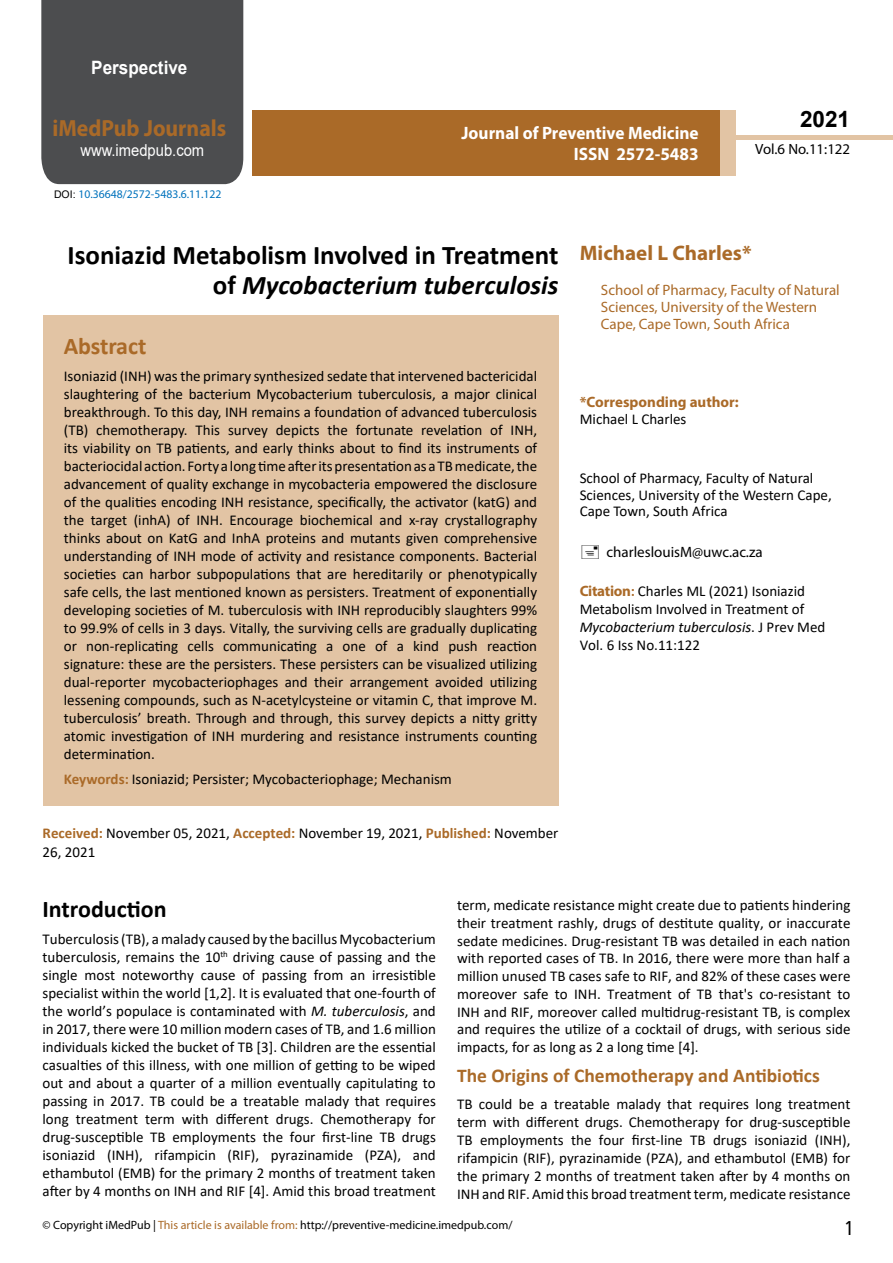
<style>
.page{position:relative;width:893px;height:1263px;background:#fff}
.page>*{position:absolute;margin:0;border:0;box-sizing:border-box;transform-origin:0 0}
.t1{font:700 27px/29.7px "Calibri";color:#000;text-align:right}
.t2{font:25.5px "Tunga";color:#000}
.t3{font:700 24px "Calibri";color:#000}
.t4{font:700 24px "Calibri";letter-spacing:-.005em;color:#aa6a28}
.t5{font:700 23.4px "Myriad Pro";color:#aa6a28;scale:.93 1}
.t6{font:700 22.5px "Arial";color:#000}
.t7{font:700 21px "Myriad Pro";color:#aa6a28}
.t8{font:700 19.5px "Calibri";color:#aa6a28}
.t9{font:700 18.45px "Arial";color:#fff;scale:.93 1}
.t10{font:700 18px/21.6px "Myriad Pro";color:#fff;text-align:right;scale:.96 1}
.t11{font:16.5px "Arial";color:#fff;scale:.89 1}
.t12{font:15px/18px "Calibri";color:#000;text-align:justify}
.t13{font:15px/17.4px "Myriad Pro";color:#aa6a28}
.t14{font:15px "Myriad Pro";color:#000}
.t15{font:700 15px "Myriad Pro";color:#aa6a28}
.t16{font:14.85px "Myriad Pro";color:#000}
.t17{font:12px "Myriad Pro";color:#000}
.t18{font:11.7px "Myriad Pro";color:#0072bc}
.s1{font-family:"Arial";font-size:10.5px;color:#000}
.s2{font-style:italic}
.s3{font-weight:700;color:#aa6a28}
.s4{font-family:"Myriad Pro";font-weight:700;color:#aa6a28}
.s5{color:#aa6a28}
</style>
<div class="page">
<div style="left:252px;top:110px;width:469px;height:66px;background:#aa6a28"></div>
<div style="left:720px;top:110px;width:16px;height:66px;background:#e2c4a4"></div>
<div style="left:41px;top:0;width:202px;height:184px;background:#4c4d4f"></div>
<div style="left:736px;top:135px;width:157px;height:5px;background:#e2c4a4"></div>
<div style="left:43px;top:315px;width:515px;height:490px;background:#e2c4a4"></div>
<p class="t9" style="left:91px;top:54px;width:105px">Perspective</p>
<h3 class="t5" style="left:52px;top:113px;width:188px">iMedPub Journals</h3>
<p class="t11" style="left:80px;top:139px;width:141px">www.imedpub.com</p>
<p class="t18" style="left:54px;top:187px;width:169px"><span class="s1">DOI:</span> 10.36648/2572-5483.6.11.122</p>
<p class="t10" style="left:461px;top:121px;width:249px">Journal of Preventive Medicine<br>ISSN 2572-5483</p>
<h3 class="t6" style="left:800px;top:104px;width:52px">2021</h3>
<p class="t16" style="left:755px;top:140px;width:96px">Vol.6 No.11:122</p>
<h1 class="t1" style="left:68px;top:240px;width:492px">Isoniazid Metabolism Involved in Treatment of <span class="s2">Mycobacterium tuberculosis</span></h1>
<h3 class="t4" style="left:64px;top:329px;width:84px">Abstract</h3>
<p class="t12" style="left:64px;top:367px;width:475px">Isoniazid (INH) was the primary synthesized sedate that intervened bactericidal slaughtering of the bacterium Mycobacterium tuberculosis, a major clinical breakthrough. To this day, INH remains a foundation of advanced tuberculosis (TB) chemotherapy. This survey depicts the fortunate revelation of INH, its viability on TB patients, and early thinks about to find its instruments of bacteriocidal action. Forty a long time after its presentation as a TB medicate, the advancement of quality exchange in mycobacteria empowered the disclosure of the qualities encoding INH resistance, specifically, the activator (katG) and the target (inhA) of INH. Encourage biochemical and x-ray crystallography thinks about on KatG and InhA proteins and mutants given comprehensive understanding of INH mode of activity and resistance components. Bacterial societies can harbor subpopulations that are hereditarily or phenotypically safe cells, the last mentioned known as persisters. Treatment of exponentially developing societies of M. tuberculosis with INH reproducibly slaughters 99% to 99.9% of cells in 3 days. Vitally, the surviving cells are gradually duplicating or non-replicating cells communicating a one of a kind push reaction signature: these are the persisters. These persisters can be visualized utilizing dual-reporter mycobacteriophages and their arrangement avoided utilizing lessening compounds, such as N-acetylcysteine or vitamin C, that improve M. tuberculosis’ breath. Through and through, this survey depicts a nitty gritty atomic investigation of INH murdering and resistance instruments counting determination.</p>
<p class="t12" style="left:64px;top:770px;width:390px"><span class="s3">Keywords:</span> Isoniazid; Persister; Mycobacteriophage; Mechanism</p>
<p class="t12" style="left:43px;top:823px;width:517px;line-height:18.8px"><span class="s3">Received:</span> November 05, 2021, <span class="s3">Accepted:</span> November 19, 2021, <span class="s3">Published:</span> November<br>26, 2021</p>
<h3 class="t7" style="left:580px;top:239px;width:173px">Michael L Charles*</h3>
<p class="t13" style="left:601px;top:280px;width:240px">School of Pharmacy, Faculty of Natural<br>Sciences, University of the Western<br>Cape, Cape Town, South Africa</p>
<p class="t15" style="left:580px;top:392px;width:161px">*Corresponding author:</p>
<p class="t12" style="left:580px;top:410px;width:108px">Michael L Charles</p>
<p class="t12" style="left:580px;top:469px;width:254px;line-height:16.5px;text-align:left">School of Pharmacy, Faculty of Natural<br>Sciences, University of the Western Cape,<br>Cape Town, South Africa</p>
<p class="t14" style="left:606px;top:542px;width:158px">charleslouisM@uwc.ac.za</p>
<p class="t12" style="left:580px;top:581px;width:247px;text-align:left"><span class="s4">Citation</span><span class="s3">:</span> Charles ML (2021) Isoniazid Metabolism Involved in Treatment of <span class="s2">Mycobacterium tuberculosis</span>. J Prev Med Vol. 6 Iss No.11:122</p>
<h3 class="t3" style="left:43px;top:892px;width:126px">Introduction</h3>
<p class="t12" style="left:43px;top:929px;width:395px">Tuberculosis (TB), a malady caused by the bacillus Mycobacterium tuberculosis, remains the 10<sup>th</sup> driving cause of passing and the single most noteworthy cause of passing from an irresistible specialist within the world [1,2]. It is evaluated that one-fourth of the world’s populace is contaminated with <span class="s2">M. tuberculosis</span>, and in 2017, there were 10 million modern cases of TB, and 1.6 million individuals kicked the bucket of TB [3]. Children are the essential casualties of this illness, with one million of getting to be wiped out and about a quarter of a million eventually capitulating to passing in 2017. TB could be a treatable malady that requires long treatment term with different drugs. Chemotherapy for drug-susceptible TB employments the four first-line TB drugs isoniazid (INH), rifampicin (RIF), pyrazinamide (PZA), and ethambutol (EMB) for the primary 2 months of treatment taken after by 4 months on INH and RIF [4]. Amid this broad treatment</p>
<p class="t12" style="left:457px;top:896px;width:395px">term, medicate resistance might create due to patients hindering their treatment rashly, drugs of destitute quality, or inaccurate sedate medicines. Drug-resistant TB was detailed in each nation with reported cases of TB. In 2016, there were more than half a million unused TB cases safe to RIF, and 82% of these cases were moreover safe to INH. Treatment of TB that's co-resistant to INH and RIF, moreover called multidrug-resistant TB, is complex and requires the utilize of a cocktail of drugs, with serious side impacts, for as long as 2 a long time [4].</p>
<h3 class="t8" style="left:457px;top:1062px;width:364px">The Origins of Chemotherapy and Antibiotics</h3>
<p class="t12" style="left:457px;top:1094px;width:395px">TB could be a treatable malady that requires long treatment term with different drugs. Chemotherapy for drug-susceptible TB employments the four first-line TB drugs isoniazid (INH), rifampicin (RIF), pyrazinamide (PZA), and ethambutol (EMB) for the primary 2 months of treatment taken after by 4 months on INH and RIF. Amid this broad treatment term, medicate resistance</p>
<p class="t17" style="left:43px;top:1218px;width:471px">© Copyright iMedPub | <span class="s5">This article is available from:</span> http://preventive-medicine.imedpub.com/</p>
<h2 class="t2" style="left:845px;top:1211px;width:9px">1</h2>
</div>
